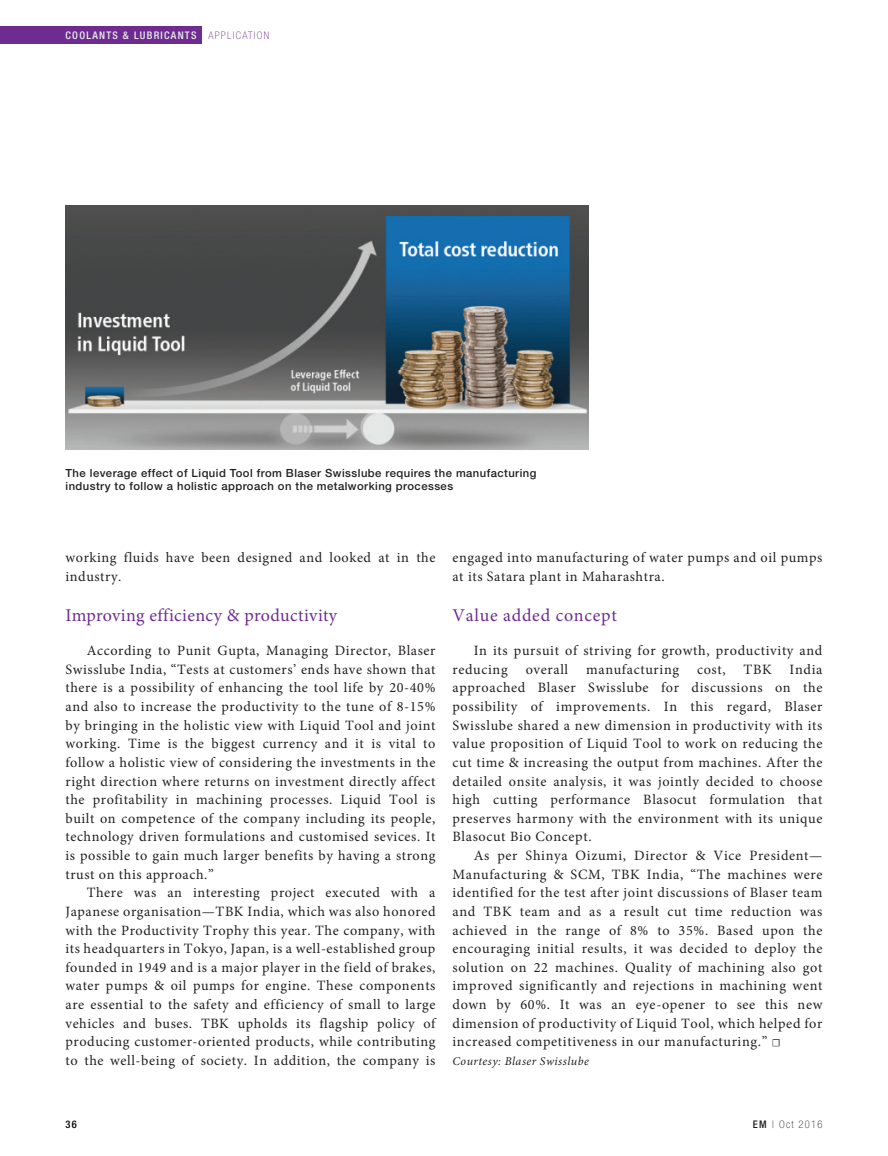
<style>
.page{position:relative;width:888px;height:1156px;background:#fff}
.page>*{position:absolute;margin:0;border:0;box-sizing:border-box;transform-origin:0 0}
.Beitrag_Zwischentite{font:18px "Minion Pro";letter-spacing:.025em;color:#6e2c91}
.Beitrag_Body{font:14.25px/18.6px "Minion Pro";letter-spacing:.04em;color:#231f20;text-align:justify}
.Beitrag_Body-2{font:italic 12px "Minion Pro";letter-spacing:.04em;color:#231f20}
.Beitrag_BU{font:500 11.25px/13.5px "Helvetica Neue LT Std";letter-spacing:.04em;color:#231f20}
.t1{font:500 condensed 10.5px "Helvetica Neue LT Std";letter-spacing:.12em;color:#ecedea}
.t2{font:100 condensed 10.5px "Helvetica Neue LT Std";letter-spacing:.12em;color:#231f20}
.t3{font:500 condensed 10.5px "Helvetica Neue LT Std";color:#000}
.s1{font-weight:100}
.s2{font-weight:100;color:#6e2c91}
.s3{font-size:10.5px}
.s4{font-weight:500}
</style>
<div class="page">
<div style="left:0;top:27px;width:202px;height:17px;background:#6e2c91"></div>
<img style="left:66px;top:205px;width:523px;height:244px">
<p class="t1" style="left:66px;top:29px;width:205px">COOLANTS &amp; LUBRICANTS <span class="s1">|</span> <span class="s2">APPLICATION</span></p>
<p class="Beitrag_BU" style="left:66px;top:466px;width:472px">The leverage effect of Liquid Tool from Blaser Swisslube requires the manufacturing industry to follow a holistic approach on the metalworking processes</p>
<p class="Beitrag_Body" style="left:66px;top:548px;width:371px">working fluids have been designed and looked at in the industry.</p>
<p class="Beitrag_Zwischentite" style="left:66px;top:603px;width:273px">Improving efficiency &amp; productivity</p>
<p class="Beitrag_Body" style="left:66px;top:641px;width:371px;text-indent:21px">According to Punit Gupta, Managing Director, Blaser Swisslube India, “Tests at customers’ ends have shown that there is a possibility of enhancing the tool life by 20-40% and also to increase the productivity to the tune of 8-15% by bringing in the holistic view with Liquid Tool and joint working. Time is the biggest currency and it is vital to follow a holistic view of considering the investments in the right direction where returns on investment directly affect the profitability in machining processes. Liquid Tool is built on competence of the company including its people, technology driven formulations and customised sevices. It is possible to gain much larger benefits by having a strong trust on this approach.”</p>
<p class="Beitrag_Body" style="left:66px;top:883px;width:371px;text-indent:21px">There was an interesting project executed with a Japanese organisation—TBK India, which was also honored with the Productivity Trophy this year. The company, with its headquarters in Tokyo, Japan, is a well-established group founded in 1949 and is a major player in the field of brakes, water pumps &amp; oil pumps for engine. These components are essential to the safety and efficiency of small to large vehicles and buses. TBK upholds its flagship policy of producing customer-oriented products, while contributing to the well-being of society. In addition, the company is</p>
<p class="Beitrag_Body" style="left:452px;top:548px;width:371px">engaged into manufacturing of water pumps and oil pumps at its Satara plant in Maharashtra.</p>
<p class="Beitrag_Zwischentite" style="left:452px;top:603px;width:166px">Value added concept</p>
<p class="Beitrag_Body" style="left:452px;top:641px;width:371px;text-indent:21px">In its pursuit of striving for growth, productivity and reducing</p>
<p class="Beitrag_Body" style="left:452px;top:660px;width:371px;text-indent:337px">India approached Blaser Swisslube for discussions on the possibility of improvements. In this regard, Blaser Swisslube shared a new dimension in productivity with its value proposition of Liquid Tool to work on reducing the cut time &amp; increasing the output from machines. After the detailed onsite analysis, it was jointly decided to choose high cutting performance Blasocut formulation that preserves harmony with the environment with its unique Blasocut Bio Concept.</p>
<p class="Beitrag_Body" style="left:452px;top:846px;width:371px;text-indent:21px">As per Shinya Oizumi, Director &amp; Vice President— Manufacturing &amp; SCM, TBK India, “The machines were identified for the test after joint discussions of Blaser team and TBK team and as a result cut time reduction was achieved in the range of 8% to 35%. Based upon the encouraging initial results, it was decided to deploy the solution on 22 machines. Quality of machining also got improved significantly and rejections in machining went down by 60%. It was an eye-opener to see this new dimension of productivity of Liquid Tool, which helped for increased competitiveness in our manufacturing.” <span class="s3">☐</span></p>
<p class="Beitrag_Body-2" style="left:452px;top:1053px;width:138px">Courtesy: Blaser Swisslube</p>
<p class="Beitrag_Body" style="left:526px;top:660px;width:44px">overall</p>
<p class="Beitrag_Body" style="left:586px;top:660px;width:94px">manufacturing</p>
<p class="Beitrag_Body" style="left:697px;top:660px;width:30px">cost,</p>
<p class="Beitrag_Body" style="left:744px;top:660px;width:30px">TBK</p>
<p class="t3" style="left:66px;top:1118px;width:13px">36</p>
<p class="t2" style="left:753px;top:1119px;width:71px"><span class="s4">EM</span> | Oct 2016</p>
</div>
